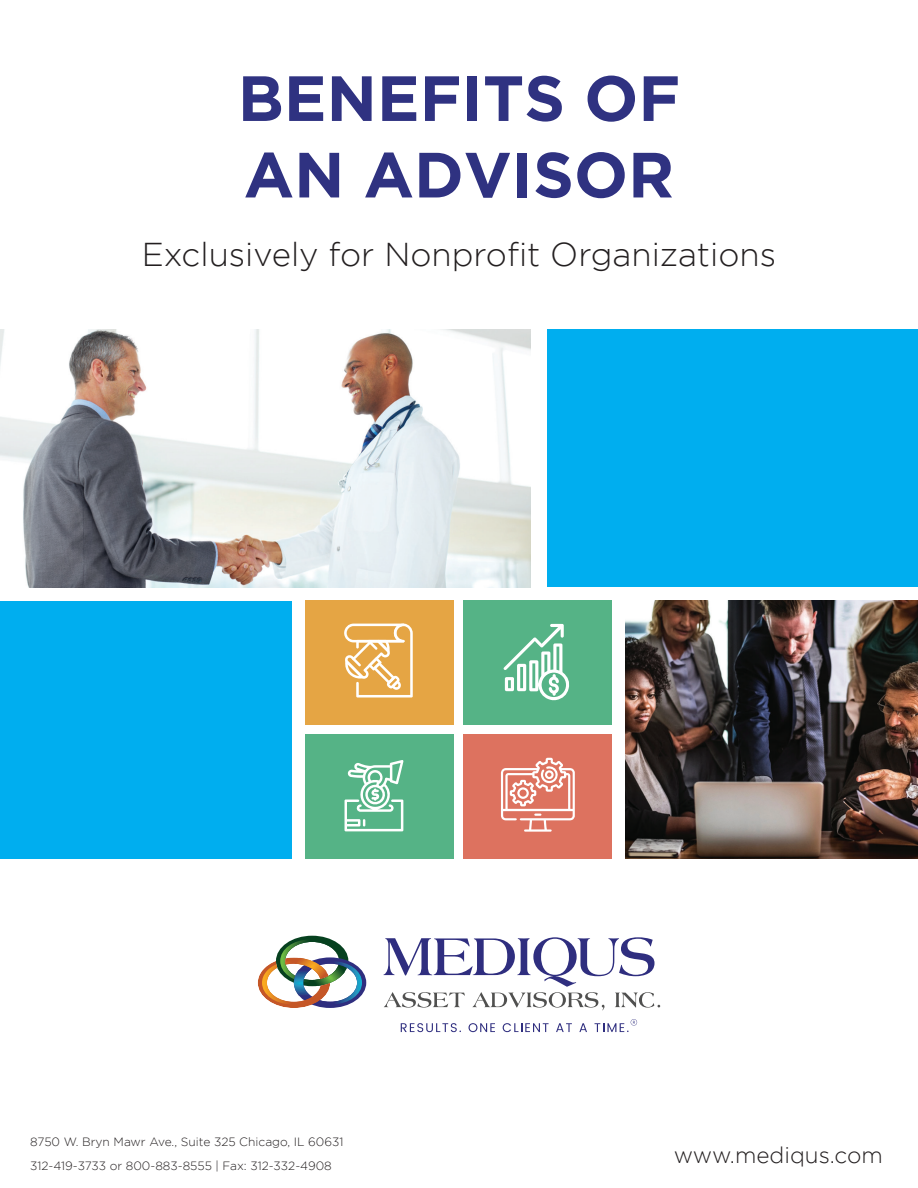
<style>
.page{position:relative;width:918px;height:1188px;background:#fff}
.page>*{position:absolute;margin:0;border:0;box-sizing:border-box;transform-origin:0 0}
.t1{font:700 63.75px/76.5px "Gotham";color:#2f3281}
.t2{font:300 33px "Gotham";color:#231f20}
.t3{font:300 22.5px "Gotham";color:#231f20}
.t4{font:300 12px/24px "Gotham";color:#231f20}
</style>
<div class="page">
<div style="left:548px;top:329px;width:370px;height:258px;background:#00aeef"></div>
<div style="left:0;top:601px;width:291px;height:258px;background:#00aeef"></div>
<div style="left:306px;top:601px;width:148px;height:124px;background:#e5a544"></div>
<div style="left:464px;top:601px;width:148px;height:124px;background:#55b386"></div>
<div style="left:306px;top:734px;width:148px;height:125px;background:#55b386"></div>
<div style="left:464px;top:734px;width:148px;height:125px;background:#dd725f"></div>
<svg style="left:344px;top:623px;width:69px;height:75px"></svg>
<svg style="left:501px;top:758px;width:74px;height:74px"></svg>
<svg style="left:345px;top:760px;width:59px;height:71px"></svg>
<svg style="left:503px;top:624px;width:67px;height:76px"></svg>
<img style="left:0;top:329px;width:531px;height:258px">
<img style="left:625px;top:601px;width:293px;height:258px">
<svg style="left:383px;top:937px;width:277px;height:73px"></svg>
<svg style="left:258px;top:936px;width:108px;height:72px"></svg>
<svg style="left:401px;top:1023px;width:60px;height:9px"></svg>
<svg style="left:469px;top:1023px;width:26px;height:9px"></svg>
<svg style="left:503px;top:1023px;width:46px;height:9px"></svg>
<svg style="left:556px;top:1023px;width:16px;height:9px"></svg>
<svg style="left:579px;top:1023px;width:8px;height:9px"></svg>
<svg style="left:595px;top:1019px;width:42px;height:13px"></svg>
<h1 class="t1" style="left:238px;top:59px;width:444px">BENEFITS OF<br>AN ADVISOR</h1>
<h2 class="t2" style="left:142px;top:236px;width:636px">Exclusively for Nonprofit Organizations</h2>
<p class="t4" style="left:30px;top:1130px;width:315px">8750 W. Bryn Mawr Ave., Suite 325 Chicago, IL 60631<br>312-419-3733 or 800-883-8555 | Fax: 312-332-4908</p>
<h3 class="t3" style="left:674px;top:1143px;width:211px">www.mediqus.com</h3>
</div>
